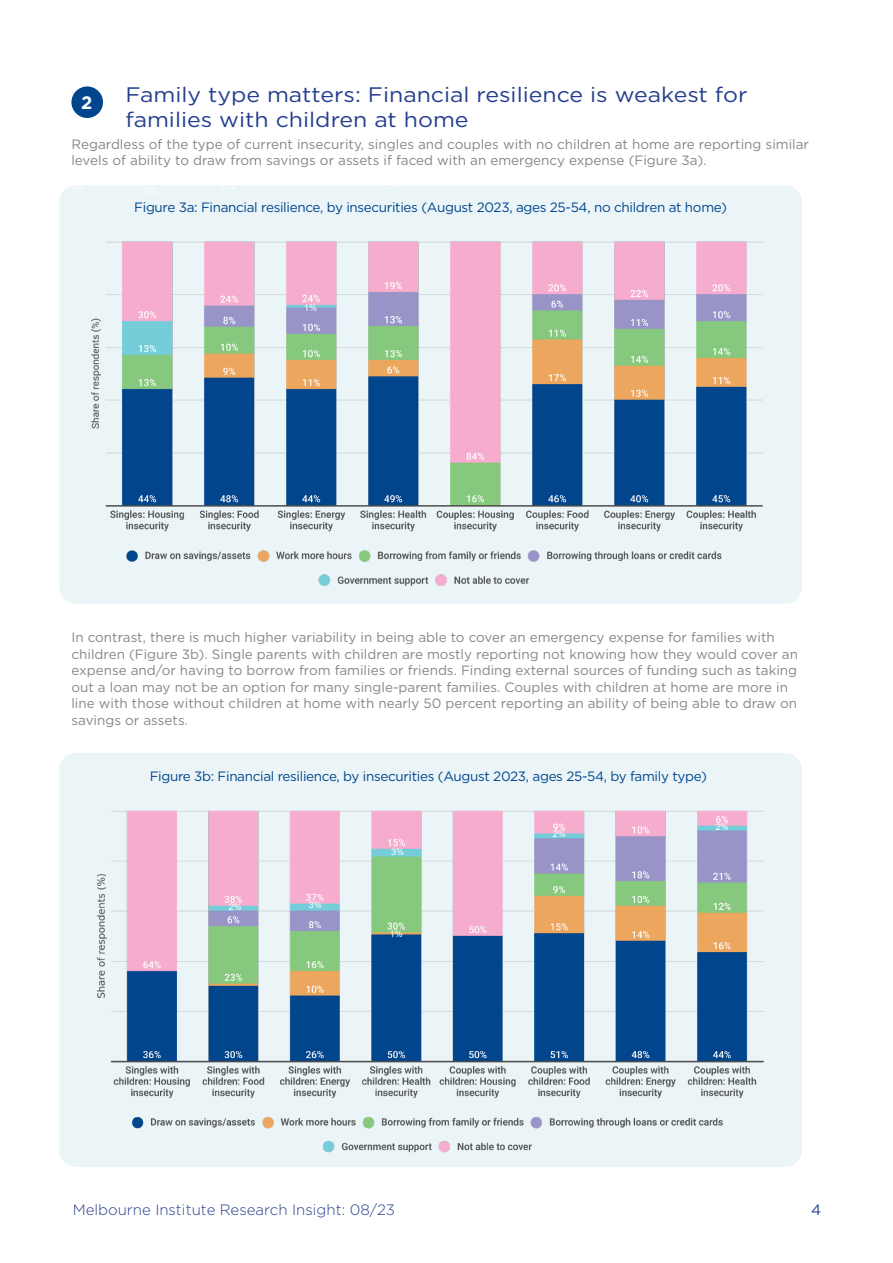
<style>
.page{position:relative;width:893px;height:1263px;background:#fff}
.page>*{position:absolute;margin:0;border:0;box-sizing:border-box;transform-origin:0 0}
.Subheader{font:21px/25.2px "Gotham";color:#253f8e;scale:1.1 1}
.t1{font:700 18px "Gotham";color:#fff}
.t2{font:300 15px "Gotham";color:#253f8e}
.t3{font:15px "Gotham";color:#253f8e}
.Body_Copy{font:13.5px/16.5px "Gotham";color:#82878c}
.Body_Copy-2{font:13.5px "Gotham";letter-spacing:-.025em;color:#01468c}
.t4{font:9px "Arial";color:#fff}
</style>
<div class="page">
<div style="left:71px;top:86px;width:32px;height:32px;background:#01468c;border-radius:50%"></div>
<div style="left:59px;top:185px;width:743px;height:419px;background:#ebf5f8;border-radius:17px"></div>
<div style="left:59px;top:753px;width:743px;height:414px;background:#ebf5f8;border-radius:17px"></div>
<img style="left:91px;top:241px;width:672px;height:345px">
<img style="left:97px;top:810px;width:667px;height:343px">
<p class="Subheader" style="left:126px;top:81px;width:567px">Family type matters: Financial resilience is weakest for families with children at home</p>
<p class="t1" style="left:81px;top:91px;width:13px">2</p>
<p class="Body_Copy" style="left:71px;top:136px;width:739px">Regardless of the type of current insecurity, singles and couples with no children at home are reporting similar levels of ability to draw from savings or assets if faced with an emergency expense (Figure 3a).</p>
<p class="Body_Copy-2" style="left:134px;top:199px;width:594px">Figure 3a: Financial resilience, by insecurities (August 2023, ages 25-54, no children at home)</p>
<p class="t4" style="left:304px;top:301px;width:15px">1%</p>
<p class="Body_Copy" style="left:71px;top:629px;width:728px">In contrast, there is much higher variability in being able to cover an emergency expense for families with children (Figure 3b). Single parents with children are mostly reporting not knowing how they would cover an expense and/or having to borrow from families or friends. Finding external sources of funding such as taking out a loan may not be an option for many single-parent families. Couples with children at home are more in line with those without children at home with nearly 50 percent reporting an ability of being able to draw on savings or assets.</p>
<p class="Body_Copy-2" style="left:150px;top:767px;width:559px">Figure 3b: Financial resilience, by insecurities (August 2023, ages 25-54, by family type)</p>
<p class="t4" style="left:391px;top:845px;width:15px">3%</p>
<p class="t4" style="left:553px;top:828px;width:15px">2%</p>
<p class="t4" style="left:716px;top:821px;width:15px">2%</p>
<p class="t4" style="left:229px;top:901px;width:15px">2%</p>
<p class="t4" style="left:309px;top:899px;width:15px">3%</p>
<p class="t4" style="left:315px;top:903px;width:15px">3%</p>
<p class="t4" style="left:390px;top:927px;width:15px">1%</p>
<p class="t2" style="left:73px;top:1200px;width:324px">Melbourne Institute Research Insight: 08/23</p>
<p class="t3" style="left:811px;top:1200px;width:12px">4</p>
</div>
